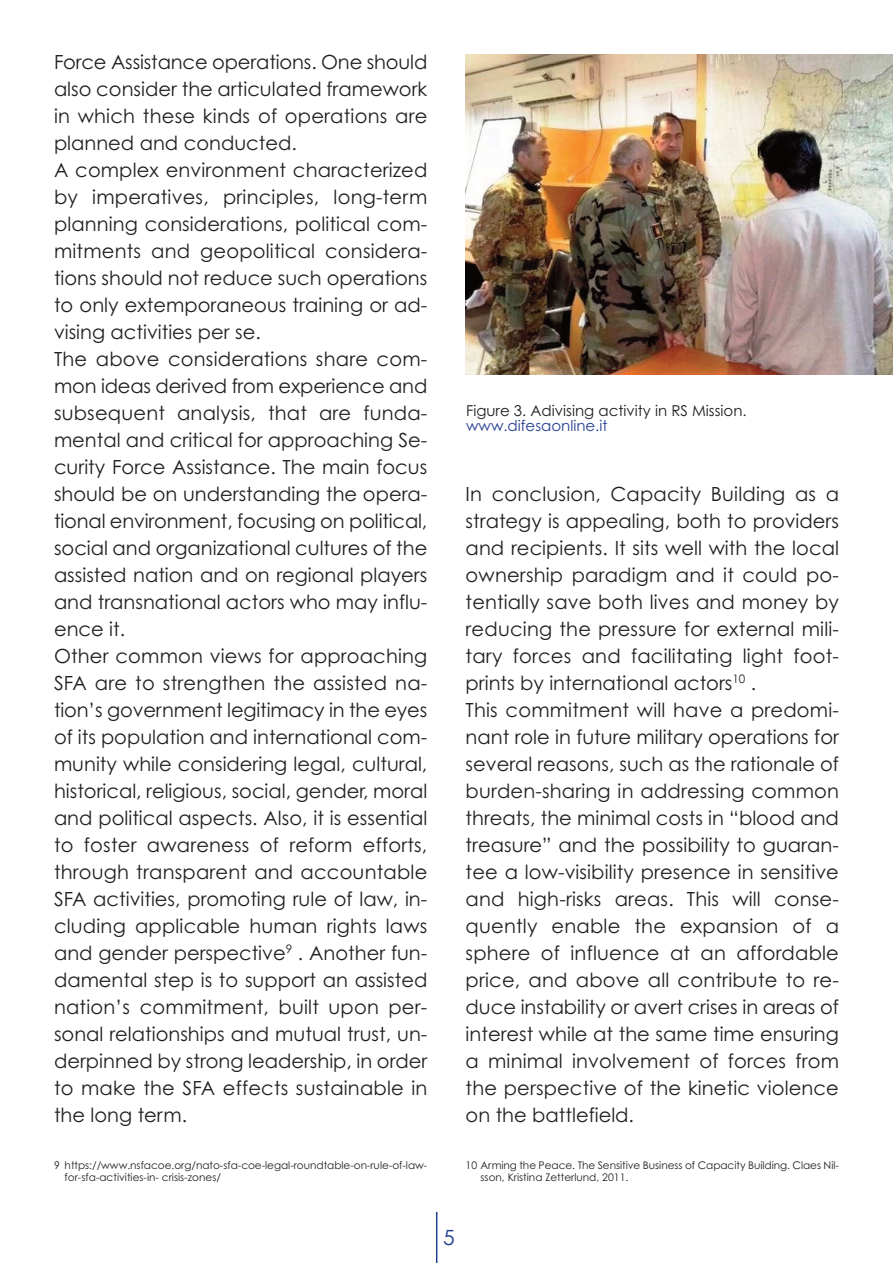
<style>
.page{position:relative;width:893px;height:1263px;background:#fff}
.page>*{position:absolute;margin:0;border:0;box-sizing:border-box;transform-origin:0 0}
.t1{font:21px "Century Gothic";color:#253f8f}
.t2{font:19.5px/27px "Century Gothic";color:#231f20}
.t3{font:15px "Century Gothic";color:#231f20}
.t4{font:15px "Century Gothic";color:#253f8f}
.t5{font:10.5px/12px "Century Gothic";color:#231f20}
</style>
<div class="page">
<hr style="left:436px;top:1212px;width:1px;height:51px;background:#253f8f">
<img style="left:466px;top:54px;width:427px;height:320px">
<p class="t2" style="left:54px;top:48px;width:375px">Force Assistance operations. One should also consider the articulated framework in which these kinds of operations are planned and conducted.<br>A complex environment characterized by imperatives, principles, long-term planning considerations, political com&shy;mitments and geopolitical considera&shy;tions should not reduce such operations to only extemporaneous training or ad&shy;vising activities per se.<br>The above considerations share com&shy;mon ideas derived from experience and subsequent analysis, that are funda&shy;mental and critical for approaching Se&shy;curity Force Assistance. The main focus should be on understanding the opera&shy;tional environment, focusing on political, social and organizational cultures of the assisted nation and on regional players and transnational actors who may influ&shy;ence it.<br>Other common views for approaching SFA are to strengthen the assisted na&shy;tion’s government legitimacy in the eyes of its population and international com&shy;munity while considering legal, cultural, historical, religious, social, gender, moral and political aspects. Also, it is essential to foster awareness of reform efforts, through transparent and accountable SFA activities, promoting rule of law, in&shy;cluding applicable human rights laws and gender perspective<sup>9</sup> . Another fun&shy;damental step is to support an assisted nation’s commitment, built upon per&shy;sonal relationships and mutual trust, un&shy;derpinned by strong leadership, in order to make the SFA effects sustainable in the long term.</p>
<p class="t3" style="left:466px;top:402px;width:282px">Figure 3. Adivising activity in RS Mission.</p>
<p class="t4" style="left:466px;top:417px;width:143px">www.difesaonline.it</p>
<p class="t2" style="left:466px;top:480px;width:375px">In conclusion, Capacity Building as a strategy is appealing, both to providers and recipients. It sits well with the local ownership paradigm and it could po&shy;tentially save both lives and money by reducing the pressure for external mili&shy;tary forces and facilitating light foot&shy;prints by international actors<sup>10</sup> .<br>This commitment will have a predomi&shy;nant role in future military operations for several reasons, such as the rationale of burden-sharing in addressing common threats, the minimal costs in “blood and treasure” and the possibility to guaran&shy;tee a low-visibility presence in sensitive and high-risks areas. This will conse&shy;quently enable the expansion of a sphere of influence at an affordable price, and above all contribute to re&shy;duce instability or avert crises in areas of interest while at the same time ensuring a minimal involvement of forces from the perspective of the kinetic violence on the battlefield.</p>
<p class="t5" style="left:65px;top:1159px;width:364px;text-indent:-11px">9 https://www.nsfacoe.org/nato-sfa-coe-legal-roundtable-on-rule-of-law&shy;for-sfa-activities-in- crisis-zones/</p>
<p class="t5" style="left:480px;top:1159px;width:360px;text-indent:-15px">10 Arming the Peace. The Sensitive Business of Capacity Building. Claes Nil&shy;sson, Kristina Zetterlund, 2011.</p>
<p class="t1" style="left:443px;top:1225px;width:13px">5</p>
</div>
